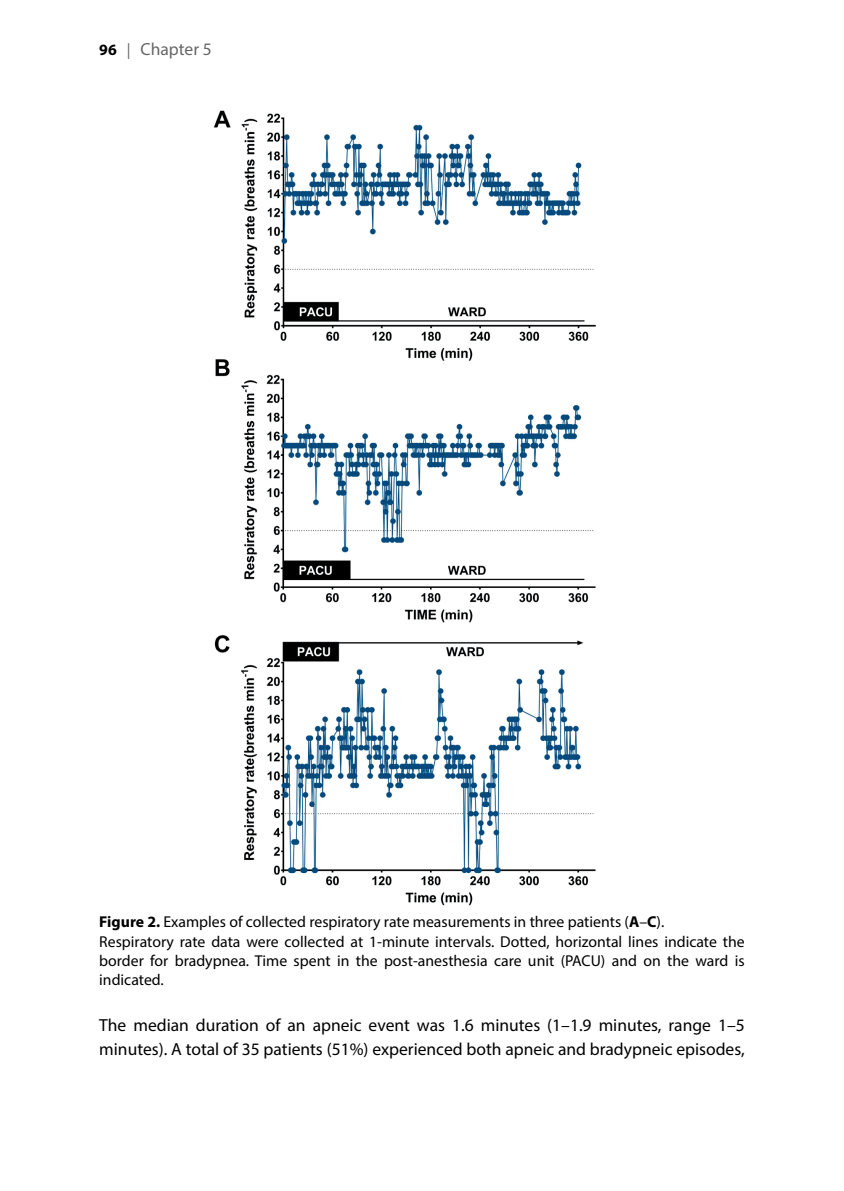
<style>
.page{position:relative;width:844px;height:1191px;background:#fff}
.page>*{position:absolute;margin:0;border:0;box-sizing:border-box;transform-origin:0 0}
.t1{font:17.5px/24.5px "Myriad Pro";color:#000}
.t2{font:17.5px "Myriad Pro";color:#666}
.t3{font:15.75px/19.2px "Myriad Pro";color:#000}
.s1{font-weight:700;font-size:15.75px;color:#000}
.s2{font-size:15.75px}
.s3{font-weight:700}
</style>
<div class="page">
<img style="left:213px;top:110px;width:383px;height:796px">
<p class="t2" style="left:99px;top:38px;width:114px"><span class="s1">96</span> <span class="s2">|</span> Chapter 5</p>
<p class="t3" style="left:99px;top:912px;width:646px"><span class="s3">Figure 2.</span> Examples of collected respiratory rate measurements in three patients (<span class="s3">A</span>–<span class="s3">C</span>).<br>Respiratory rate data were collected at 1-minute intervals. Dotted, horizontal lines indicate the border for bradypnea. Time spent in the post-anesthesia care unit (PACU) and on the ward is indicated.</p>
<p class="t1" style="left:99px;top:1012px;width:646px">The median duration of an apneic event was 1.6 minutes (1–1.9 minutes, range 1–5 minutes). A total of 35 patients (51%) experienced both apneic and bradypneic episodes,</p>
</div>
